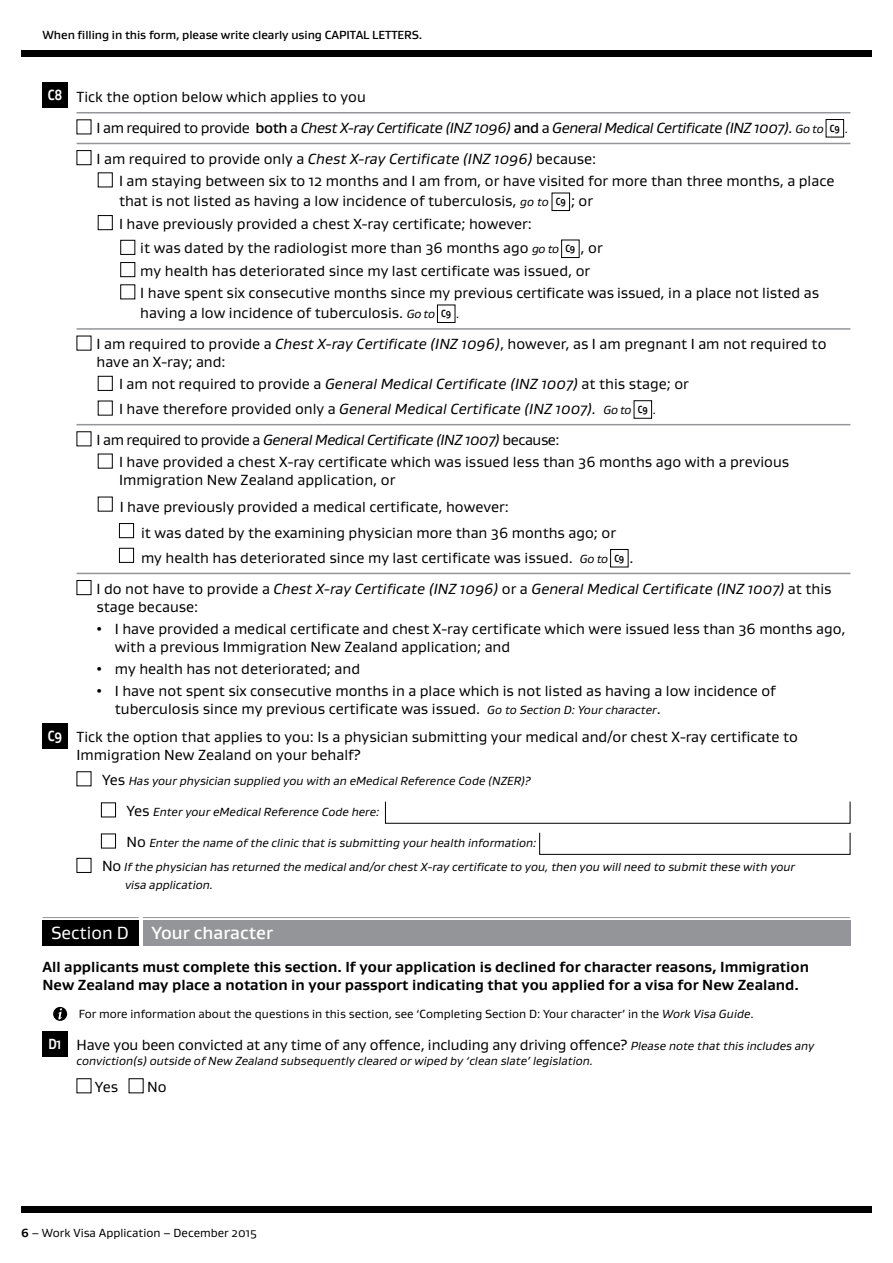
<style>
.page{position:relative;width:893px;height:1263px;background:#fff}
.page>*{position:absolute;margin:0;border:0;box-sizing:border-box;transform-origin:0 0}
.t1{font:500 18px "Gustan";color:#fff}
.t2{font:15px/18px "Gustan";color:#000}
.t3{font:italic 15px/30.9px "Gustan";letter-spacing:-.03em;color:#000}
.t4{font:700 15px/18px "Gustan";color:#000}
.t5{font:italic 12px/24.5px "Gustan";color:#000}
.t6{font:12px "Gustan";color:#000}
.t7{font:500 12px "Gustan";letter-spacing:-.005em;color:#000}
.s1{font-weight:700;font-style:normal;color:#fff}
.s2{font-style:normal}
.s3{font-weight:500;font-style:normal}
.s4{font-size:12px}
.s5{font-weight:700;font-style:normal;font-size:10.5px}
.s6{font-style:italic;font-size:12px}
.s7{font-weight:700;font-size:10.5px}
.s8{font-style:italic}
.s9{font-weight:700;color:#fff}
.s10{font-style:normal;font-size:15px}
.s11{font-weight:400}
.s12{font-weight:700}
</style>
<div class="page">
<div style="left:21px;top:50px;width:851px;height:7px;background:#000"></div>
<div style="left:21px;top:1206px;width:851px;height:7px;background:#000"></div>
<hr style="left:77px;top:112px;width:773px;height:1px;background:#939598">
<hr style="left:77px;top:143px;width:773px;height:1px;background:#939598">
<hr style="left:77px;top:328px;width:773px;height:2px;background:#939598">
<hr style="left:77px;top:424px;width:773px;height:1px;background:#939598">
<hr style="left:77px;top:573px;width:773px;height:1px;background:#939598">
<div style="left:43px;top:83px;width:25px;height:25px;background:#000"></div>
<div style="left:826px;top:119px;width:18px;height:18px;border:1px solid #000"></div>
<div style="left:77px;top:150px;width:14px;height:15px;border:1px solid #000"></div>
<div style="left:98px;top:172px;width:15px;height:15px;border:1px solid #000"></div>
<div style="left:552px;top:193px;width:18px;height:18px;border:1px solid #000"></div>
<div style="left:98px;top:215px;width:15px;height:15px;border:1px solid #000"></div>
<div style="left:120px;top:240px;width:15px;height:15px;border:1px solid #000"></div>
<div style="left:561px;top:240px;width:18px;height:18px;border:1px solid #000"></div>
<div style="left:120px;top:262px;width:15px;height:15px;border:1px solid #000"></div>
<div style="left:120px;top:284px;width:15px;height:15px;border:1px solid #000"></div>
<div style="left:437px;top:305px;width:18px;height:18px;border:1px solid #000"></div>
<div style="left:98px;top:376px;width:15px;height:15px;border:1px solid #000"></div>
<div style="left:98px;top:401px;width:15px;height:14px;border:1px solid #000"></div>
<div style="left:634px;top:400px;width:18px;height:18px;border:1px solid #000"></div>
<div style="left:98px;top:454px;width:15px;height:14px;border:1px solid #000"></div>
<div style="left:98px;top:497px;width:15px;height:14px;border:1px solid #000"></div>
<div style="left:119px;top:523px;width:15px;height:15px;border:1px solid #000"></div>
<div style="left:119px;top:548px;width:15px;height:15px;border:1px solid #000"></div>
<div style="left:610px;top:549px;width:18px;height:18px;border:1px solid #000"></div>
<div style="left:77px;top:580px;width:14px;height:15px;border:1px solid #000"></div>
<div style="left:43px;top:723px;width:25px;height:25px;background:#000"></div>
<div style="left:101px;top:802px;width:15px;height:15px;border:1px solid #000"></div>
<svg style="left:385px;top:801px;width:466px;height:23px"></svg>
<div style="left:101px;top:833px;width:15px;height:15px;border:1px solid #000"></div>
<svg style="left:539px;top:832px;width:312px;height:23px"></svg>
<div style="left:77px;top:858px;width:14px;height:15px;border:1px solid #000"></div>
<div style="left:43px;top:920px;width:96px;height:26px;background:#000"></div>
<hr style="left:43px;top:917px;width:96px;height:1px;background:#939598">
<div style="left:143px;top:920px;width:707px;height:26px;background:#939598"></div>
<hr style="left:143px;top:917px;width:707px;height:1px;background:#939598">
<div style="left:53px;top:1007px;width:14px;height:14px;background:#000;border-radius:50%"></div>
<svg style="left:58px;top:1008px;width:4px;height:11px"></svg>
<div style="left:43px;top:1031px;width:25px;height:25px;background:#000"></div>
<div style="left:77px;top:1078px;width:14px;height:15px;border:1px solid #000"></div>
<div style="left:129px;top:1078px;width:15px;height:15px;border:1px solid #000"></div>
<p class="t7" style="left:43px;top:27px;width:381px">When filling in this form, please write clearly using CAPITAL LETTERS.</p>
<p class="t3" style="left:97px;top:81px;width:753px;text-indent:-49px"><span class="s1">C8</span> <span class="s2">Tick the option below which applies to you<br>I am required to provide</span> <span class="s3">both</span> <span class="s2">a</span> Chest X-ray Certificate (INZ 1096) <span class="s3">and</span> <span class="s2">a</span> General Medical Certificate (INZ 1007). <span class="s4">Go to</span> <span class="s5">C9</span> <span class="s4">.<br></span><span class="s2">I am required to provide only a</span> Chest X-ray Certificate (INZ 1096) <span class="s2">because:</span></p>
<p class="t2" style="left:119px;top:170px;width:717px;line-height:20.5px">I am staying between six to 12 months and I am from, or have visited for more than three months, a place that is not listed as having a low incidence of tuberculosis, <span class="s6">go to</span> <span class="s7">C9</span> ; or</p>
<p class="t2" style="left:140px;top:211px;width:464px;line-height:24.8px;text-indent:-21px">I have previously provided a chest X-ray certificate; however:<br>it was dated by the radiologist more than 36 months ago <span class="s6">go to</span> <span class="s7">C9</span> , or</p>
<p class="t2" style="left:140px;top:259px;width:680px;line-height:22.2px">my health has deteriorated since my last certificate was issued, or<br>I have spent six consecutive months since my previous certificate was issued, in a place not listed as</p>
<p class="t2" style="left:97px;top:297px;width:731px;line-height:30.8px;text-indent:44px">having a low incidence of tuberculosis. <span class="s6">Go to</span> <span class="s7">C9</span> <span class="s6">.<br></span>I am required to provide a <span class="s8">Chest X-ray Certificate (INZ 1096)</span>, however, as I am pregnant I am not required to</p>
<p class="t2" style="left:119px;top:350px;width:571px;line-height:22.2px;text-indent:-23px">have an X-ray; and:<br>I am not required to provide a <span class="s8">General Medical Certificate (INZ 1007)</span> at this stage; or</p>
<p class="t3" style="left:97px;top:393px;width:561px;text-indent:23px"><span class="s2">I have therefore provided only a</span> General Medical Certificate (INZ 1007). <span class="s4">Go to</span> <span class="s5">C9</span> <span class="s4">.<br></span><span class="s2">I am required to provide a</span> General Medical Certificate (INZ 1007) <span class="s2">because:</span></p>
<p class="t2" style="left:119px;top:452px;width:672px">I have provided a chest X-ray certificate which was issued less than 36 months ago with a previous<br>Immigration New Zealand application, or</p>
<p class="t2" style="left:141px;top:493px;width:477px;line-height:26.5px;text-indent:-21px">I have previously provided a medical certificate, however:<br>it was dated by the examining physician more than 36 months ago; or</p>
<p class="t2" style="left:97px;top:542px;width:737px;line-height:30.8px;text-indent:44px">my health has deteriorated since my last certificate was issued. <span class="s6">Go to</span> <span class="s7">C9</span> .<br>I do not have to provide a <span class="s8">Chest X-ray Certificate (INZ 1096)</span> or a <span class="s8">General Medical Certificate (INZ 1007)</span> at this</p>
<p class="t2" style="left:97px;top:597px;width:103px">stage because:</p>
<p class="t2" style="left:115px;top:619px;width:732px;text-indent:-20px">• I have provided a medical certificate and chest X-ray certificate which were issued less than 36 months ago, with a previous Immigration New Zealand application; and</p>
<p class="t2" style="left:95px;top:659px;width:267px">• my health has not deteriorated; and</p>
<p class="t2" style="left:115px;top:682px;width:663px;text-indent:-20px">• I have not spent six consecutive months in a place which is not listed as having a low incidence of tuberculosis since my previous certificate was issued. <span class="s6">Go to Section D: Your character</span>.</p>
<p class="t2" style="left:77px;top:728px;width:723px;text-indent:-29px"><span class="s9">C9</span> Tick the option that applies to you: Is a physician submitting your medical and/or chest X-ray certificate to<br>Immigration New Zealand on your behalf?</p>
<p class="t5" style="left:102px;top:768px;width:430px"><span class="s10">Yes</span> Has your physician supplied you with an eMedical Reference Code (NZER)?</p>
<p class="t5" style="left:126px;top:799px;width:254px"><span class="s10">Yes</span> Enter your eMedical Reference Code here:</p>
<p class="t5" style="left:102px;top:830px;width:695px;text-indent:24px"><span class="s10">No</span> Enter the name of the clinic that is submitting your health information:<br><span class="s10">No</span> If the physician has returned the medical and/or chest X-ray certificate to you, then you will need to submit these with your</p>
<p class="t5" style="left:125px;top:873px;width:90px">visa application.</p>
<p class="t1" style="left:51px;top:921px;width:224px"><span class="s11">Section D</span> Your character</p>
<p class="t4" style="left:43px;top:958px;width:768px">All applicants must complete this section. If your application is declined for character reasons, Immigration<br>New Zealand may place a notation in your passport indicating that you applied for a visa for New Zealand.</p>
<p class="t6" style="left:79px;top:1006px;width:677px">For more information about the questions in this section, see ‘Completing Section D: Your character’ in the <span class="s8">Work Visa Guide</span>.</p>
<p class="t2" style="left:49px;top:1036px;width:767px"><span class="s9">D1</span> Have you been convicted at any time of any offence, including any driving offence? <span class="s6">Please note that this includes any</span></p>
<p class="t5" style="left:77px;top:1048px;width:518px">conviction(s) outside of New Zealand subsequently cleared or wiped by ‘clean slate’ legislation.</p>
<p class="t2" style="left:95px;top:1077px;width:25px">Yes</p>
<p class="t2" style="left:147px;top:1077px;width:21px">No</p>
<p class="t6" style="left:21px;top:1225px;width:237px"><span class="s12">6</span> – Work Visa Application – December 2015</p>
</div>
